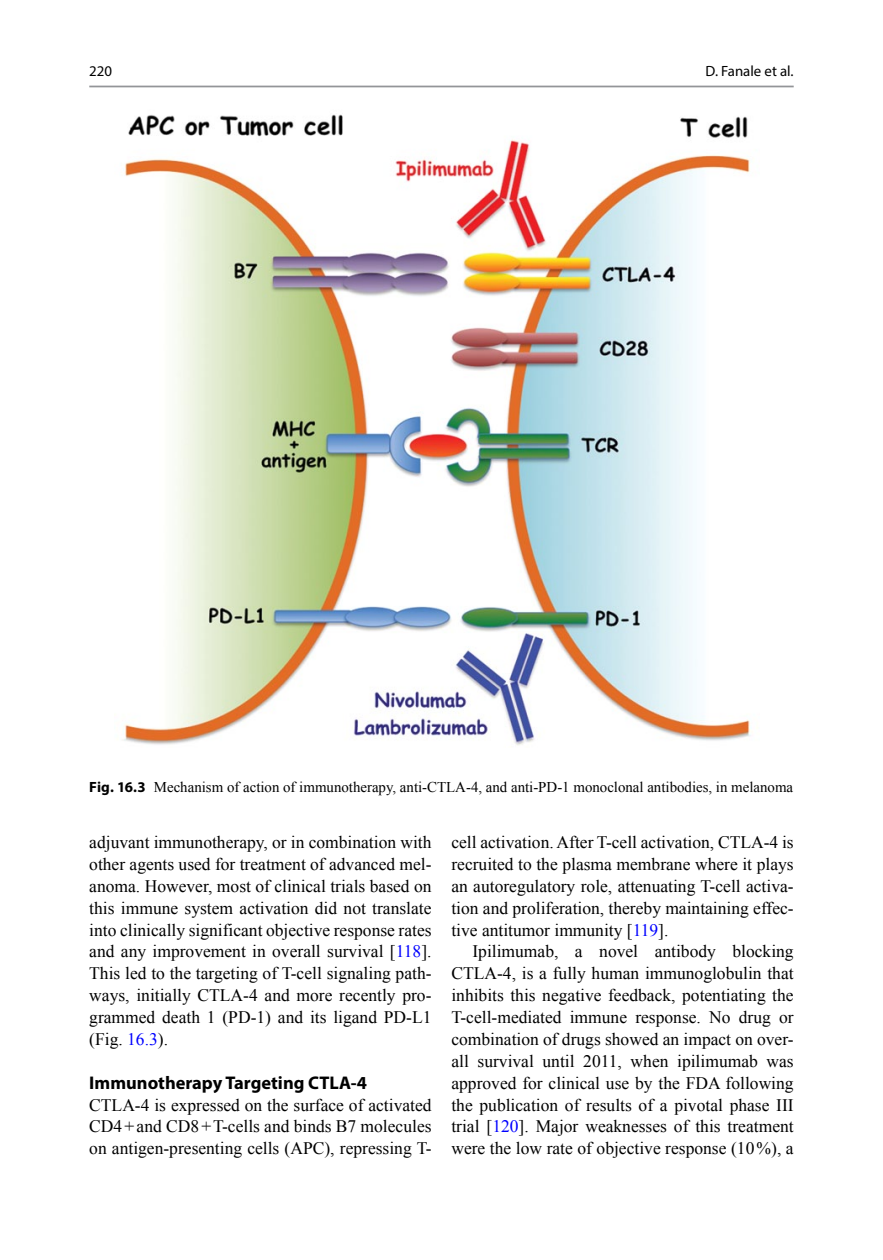
<style>
.page{position:relative;width:883px;height:1260px;background:#fff}
.page>*{position:absolute;margin:0;border:0;box-sizing:border-box;transform-origin:0 0}
.t1{font:700 18.38px "Myriad Pro";color:#000}
.t2{font:17.5px/21.9px "Times New Roman";color:#000;text-align:justify}
.t3{font:14.88px "Times New Roman";color:#000}
.t4{font:14.88px "Myriad Pro Regular 33";color:#000}
.t5{font:14.88px "Myriad Pro Regular 2";color:#000}
.s1{font-family:"Myriad Pro";font-weight:700}
.s2{color:#00f}
</style>
<div class="page">
<hr style="left:89px;top:86px;width:705px;height:1px;background:#939598">
<img style="left:123px;top:114px;width:635px;height:631px">
<p class="t5" style="left:89px;top:62px;width:24px">220</p>
<p class="t4" style="left:706px;top:62px;width:90px">D. Fanale et al.</p>
<p class="t3" style="left:89px;top:777px;width:705px"><span class="s1">Fig. 16.3</span> Mechanism of action of immunotherapy, anti-CTLA-4, and anti-PD-1 monoclonal antibodies, in melanoma</p>
<p class="t2" style="left:89px;top:831px;width:344px">adjuvant immunotherapy, or in combination with other agents used for treatment of advanced mel&shy;anoma. However, most of clinical trials based on this immune system activation did not translate into clinically significant objective response rates and any improvement in overall survival [<span class="s2">118</span>].<br>This led to the targeting of T-cell signaling path&shy;ways, initially CTLA-4 and more recently pro&shy;grammed death 1 (PD-1) and its ligand PD-L1 (Fig. <span class="s2">16.3</span>).</p>
<p class="t1" style="left:89px;top:1070px;width:279px">Immunotherapy Targeting CTLA-4</p>
<p class="t2" style="left:89px;top:1093px;width:344px">CTLA-4 is expressed on the surface of activated CD4+and CD8+T-cells and binds B7 molecules on antigen-presenting cells (APC), repressing T-</p>
<p class="t2" style="left:451px;top:831px;width:344px">cell activation. After T-cell activation, CTLA-4 is recruited to the plasma membrane where it plays an autoregulatory role, attenuating T-cell activa&shy;tion and proliferation, thereby maintaining effec&shy;tive antitumor immunity [<span class="s2">119</span>].</p>
<p class="t2" style="left:451px;top:940px;width:344px;text-indent:21px">Ipilimumab, a novel antibody blocking CTLA-4, is a fully human immunoglobulin that inhibits this negative feedback, potentiating the T-cell-mediated immune response. No drug or combination of drugs showed an impact on over&shy;all survival until 2011, when ipilimumab was approved for clinical use by the FDA following the publication of results of a pivotal phase III trial [<span class="s2">120</span>]. Major weaknesses of this treatment were the low rate of objective response (10%), a</p>
</div>
